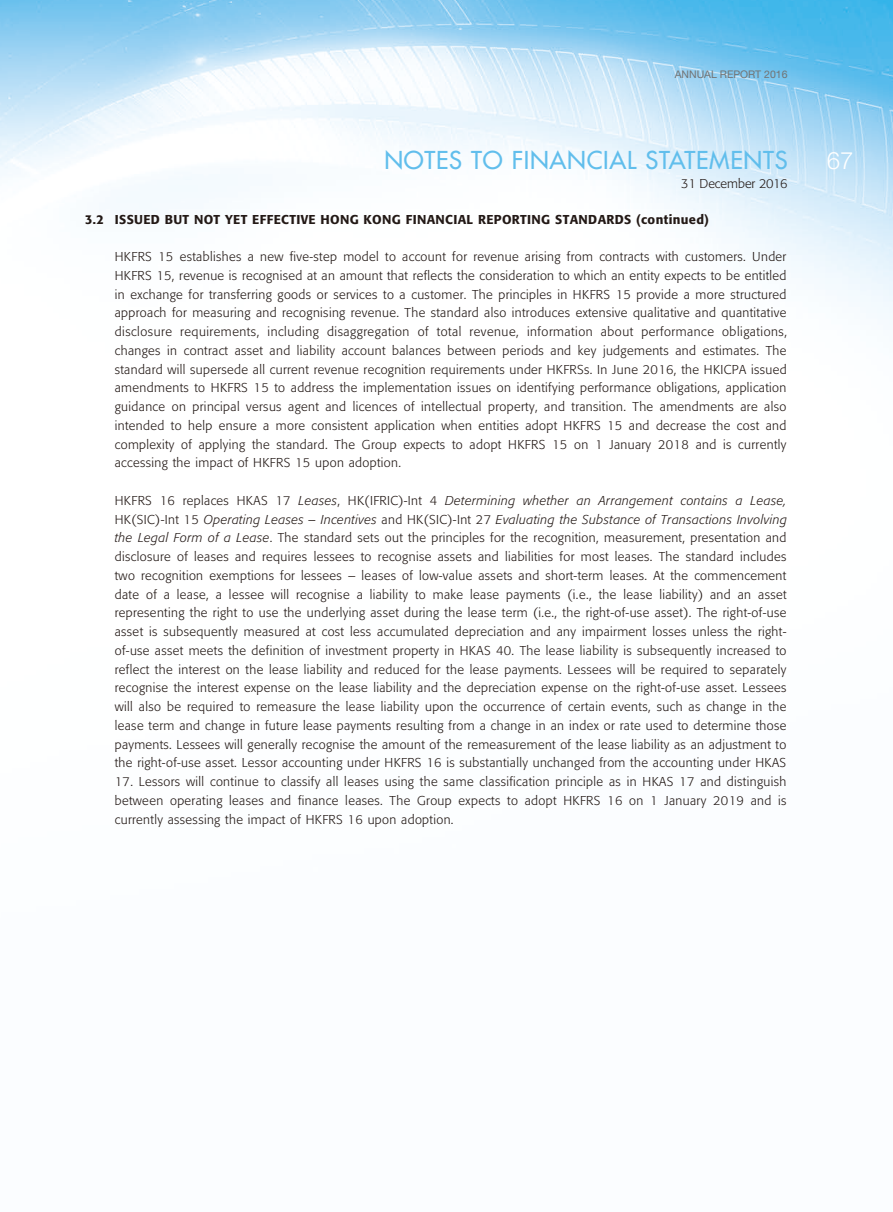
<style>
.page{position:relative;width:893px;height:1212px;background:#fff}
.page>*{position:absolute;margin:0;border:0;box-sizing:border-box;transform-origin:0 0}
.t1{font:500 24px "Futura Std";letter-spacing:.03em;color:#61beec}
.t2{font:300 24px "Helvetica Neue LT Std";color:#fff}
.t3{font:300 12.75px/18.8px "Formata";letter-spacing:.03em;color:#231916;text-align:justify}
.t4{font:500 12.75px "Formata";letter-spacing:.03em;color:#231916}
.t5{font:300 12.75px "Formata";color:#231916}
.t6{font:10.5px "Helvetica Neue LT Std";color:#727272}
.s1{font-style:italic}
</style>
<div class="page">
<img style="left:0;top:0;width:893px;height:325px">
<p class="t6" style="left:675px;top:68px;width:114px">ANNUAL REPORT 2016</p>
<h1 class="t1" style="left:384px;top:145px;width:405px">NOTES TO FINANCIAL STATEMENTS</h1>
<h1 class="t2" style="left:827px;top:146px;width:28px">67</h1>
<p class="t5" style="left:681px;top:176px;width:108px">31 December 2016</p>
<p class="t4" style="left:85px;top:211px;width:625px">3.2 ISSUED BUT NOT YET EFFECTIVE HONG KONG FINANCIAL REPORTING STANDARDS (continued)</p>
<p class="t3" style="left:115px;top:247px;width:674px">HKFRS 15 establishes a new five-step model to account for revenue arising from contracts with customers. Under HKFRS 15, revenue is recognised at an amount that reflects the consideration to which an entity expects to be entitled in exchange for transferring goods or services to a customer. The principles in HKFRS 15 provide a more structured approach for measuring and recognising revenue. The standard also introduces extensive qualitative and quantitative disclosure requirements, including disaggregation of total revenue, information about performance obligations, changes in contract asset and liability account balances between periods and key judgements and estimates. The standard will supersede all current revenue recognition requirements under HKFRSs. In June 2016, the HKICPA issued amendments to HKFRS 15 to address the implementation issues on identifying performance obligations, application guidance on principal versus agent and licences of intellectual property, and transition. The amendments are also intended to help ensure a more consistent application when entities adopt HKFRS 15 and decrease the cost and complexity of applying the standard. The Group expects to adopt HKFRS 15 on 1 January 2018 and is currently accessing the impact of HKFRS 15 upon adoption.</p>
<p class="t3" style="left:115px;top:491px;width:674px">HKFRS 16 replaces HKAS 17 <span class="s1">Leases</span>, HK(IFRIC)-Int 4 <span class="s1">Determining whether an Arrangement contains a Lease, </span>HK(SIC)-Int 15 <span class="s1">Operating Leases – Incentives</span> and HK(SIC)-Int 27 <span class="s1">Evaluating the Substance of Transactions Involving the Legal Form of a Lease</span>. The standard sets out the principles for the recognition, measurement, presentation and disclosure of leases and requires lessees to recognise assets and liabilities for most leases. The standard includes two recognition exemptions for lessees – leases of low-value assets and short-term leases. At the commencement date of a lease, a lessee will recognise a liability to make lease payments (i.e., the lease liability) and an asset representing the right to use the underlying asset during the lease term (i.e., the right-of-use asset). The right-of-use asset is subsequently measured at cost less accumulated depreciation and any impairment losses unless the right&shy;of-use asset meets the definition of investment property in HKAS 40. The lease liability is subsequently increased to reflect the interest on the lease liability and reduced for the lease payments. Lessees will be required to separately recognise the interest expense on the lease liability and the depreciation expense on the right-of-use asset. Lessees will also be required to remeasure the lease liability upon the occurrence of certain events, such as change in the lease term and change in future lease payments resulting from a change in an index or rate used to determine those payments. Lessees will generally recognise the amount of the remeasurement of the lease liability as an adjustment to the right-of-use asset. Lessor accounting under HKFRS 16 is substantially unchanged from the accounting under HKAS</p>
<p class="t3" style="left:115px;top:772px;width:673px">17. Lessors will continue to classify all leases using the same classification principle as in HKAS 17 and distinguish between operating leases and finance leases. The Group expects to adopt HKFRS 16 on 1 January 2019 and is currently assessing the impact of HKFRS 16 upon adoption.</p>
</div>
